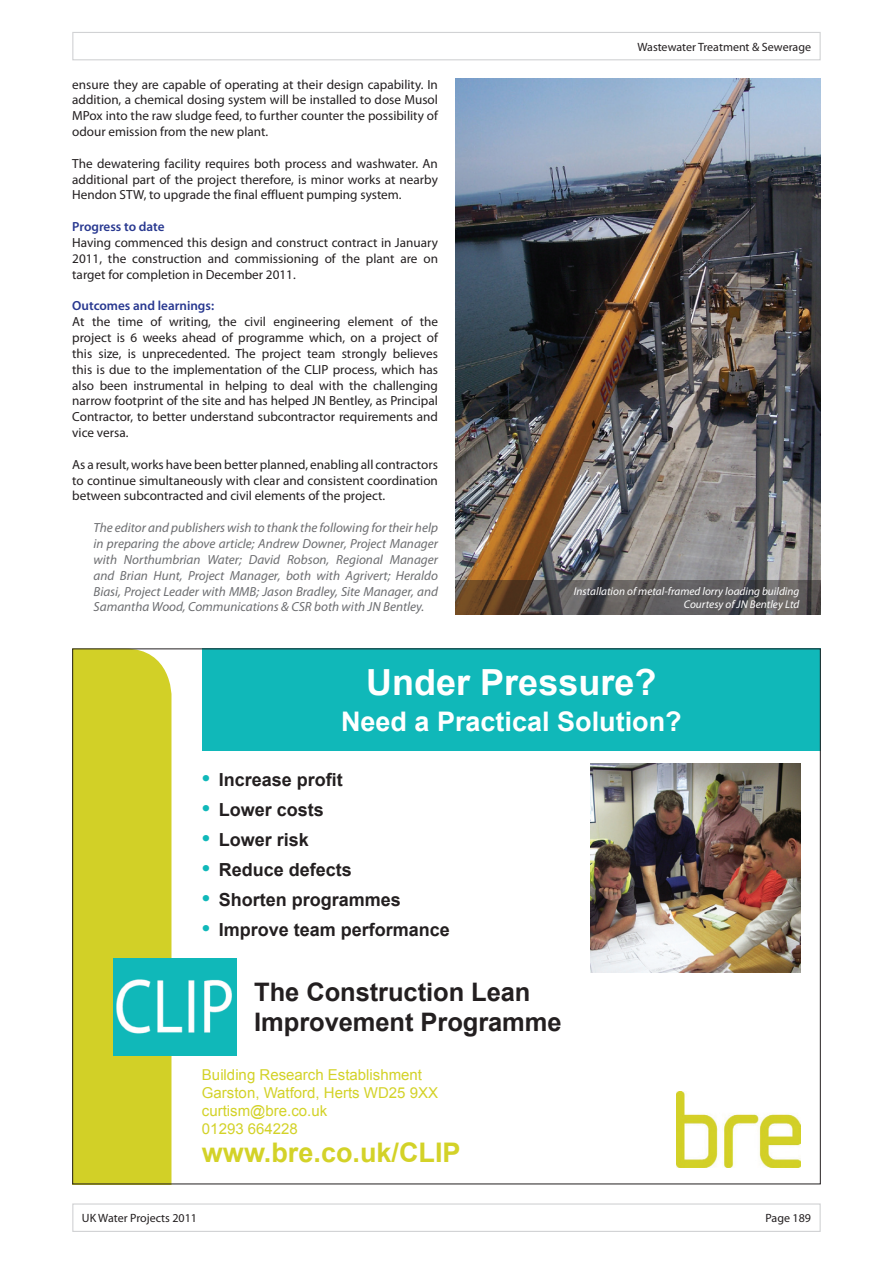
<style>
.page{position:relative;width:893px;height:1263px;background:#fff}
.page>*{position:absolute;margin:0;border:0;box-sizing:border-box;transform-origin:0 0}
.t1{font:700 36px "Arial";color:#fff}
.t2{font:700 27px "Arial";color:#fff}
.t3{font:700 27px "Arial";color:#d3d228}
.t4{font:700 25.5px/30.6px "Arial";letter-spacing:-.005em;color:#231f20}
.t5{font:700 18px "Arial";color:#231f20}
.t6{font:15px/18px "Arial";color:#d3d228}
.t7{font:13.2px/15.9px "Myriad Pro";color:#231f20;text-align:justify}
.t8{font:italic 13.2px/15.9px "Myriad Pro";color:#6c6d70;text-align:justify}
.t9{font:600 13.2px "Myriad Pro";color:#283890}
.t10{font:12px "Myriad Pro";color:#231f20}
.t11{font:italic 11.25px/13.5px "Myriad Pro";color:#fff;text-align:right}
.s1{font-family:"Myriad Pro";font-weight:400;font-size:30px;color:#10b8b9}
</style>
<div class="page">
<img style="left:455px;top:79px;width:366px;height:501px">
<svg style="left:455px;top:580px;width:366px;height:34px;background:#5c534e"></svg>
<div style="left:72px;top:32px;width:749px;height:28px;border:1px solid #d1d2d4"></div>
<div style="left:72px;top:1203px;width:749px;height:29px;border:1px solid #d1d2d4"></div>
<div style="left:74px;top:650px;width:97px;height:532px;background:#d2d027"></div>
<div style="left:202px;top:648px;width:619px;height:102px;background:#10b8b9"></div>
<div style="left:113px;top:958px;width:124px;height:98px;background:#10b8b9"></div>
<img style="left:677px;top:1091px;width:123px;height:76px">
<img style="left:116px;top:979px;width:116px;height:55px">
<img style="left:590px;top:764px;width:210px;height:209px">
<p class="t7" style="left:72px;top:76px;width:367px">ensure they are capable of operating at their design capability. In addition, a chemical dosing system will be installed to dose Musol MPox into the raw sludge feed, to further counter the possibility of odour emission from the new plant.</p>
<p class="t7" style="left:72px;top:155px;width:367px">The dewatering facility requires both process and washwater. An additional part of the project therefore, is minor works at nearby Hendon STW, to upgrade the final effluent pumping system.</p>
<p class="t9" style="left:72px;top:218px;width:94px">Progress to date</p>
<p class="t7" style="left:72px;top:234px;width:367px">Having commenced this design and construct contract in January 2011, the construction and commissioning of the plant are on target for completion in December 2011.</p>
<p class="t9" style="left:72px;top:297px;width:143px">Outcomes and learnings:</p>
<p class="t7" style="left:72px;top:314px;width:367px">At the time of writing, the civil engineering element of the project is 6 weeks ahead of programme which, on a project of this size, is unprecedented. The project team strongly believes this is due to the implementation of the CLIP process, which has also been instrumental in helping to deal with the challenging narrow footprint of the site and has helped JN Bentley, as Principal Contractor, to better understand subcontractor requirements and vice versa.</p>
<p class="t7" style="left:72px;top:456px;width:367px">As a result, works have been better planned, enabling all contractors to continue simultaneously with clear and consistent coordination between subcontracted and civil elements of the project.</p>
<p class="t8" style="left:94px;top:519px;width:346px">The editor and publishers wish to thank the following for their help in preparing the above article; Andrew Downer, Project Manager with Northumbrian Water; David Robson, Regional Manager and Brian Hunt, Project Manager, both with Agrivert; Heraldo Biasi, Project Leader with MMB; Jason Bradley, Site Manager, and Samantha Wood, Communications &amp; CSR both with JN Bentley.</p>
<p class="t10" style="left:637px;top:39px;width:175px">Wastewater Treatment &amp; Sewerage</p>
<p class="t11" style="left:574px;top:584px;width:227px">Installation of metal-framed lorry loading building<br>Courtesy of JN Bentley Ltd</p>
<h1 class="t1" style="left:366px;top:658px;width:292px">Under Pressure?</h1>
<h2 class="t2" style="left:341px;top:703px;width:342px">Need a Practical Solution?</h2>
<h3 class="t5" style="left:202px;top:768px;width:142px"><span class="s1">•</span> Increase profit</h3>
<h3 class="t5" style="left:202px;top:798px;width:123px"><span class="s1">•</span> Lower costs</h3>
<h3 class="t5" style="left:202px;top:828px;width:108px"><span class="s1">•</span> Lower risk</h3>
<h3 class="t5" style="left:202px;top:858px;width:151px"><span class="s1">•</span> Reduce defects</h3>
<h3 class="t5" style="left:202px;top:888px;width:200px"><span class="s1">•</span> Shorten programmes</h3>
<h3 class="t5" style="left:202px;top:918px;width:249px"><span class="s1">•</span> Improve team performance</h3>
<h3 class="t4" style="left:254px;top:977px;width:309px">The Construction Lean<br>Improvement Programme</h3>
<p class="t6" style="left:202px;top:1066px;width:238px">Building Research Establishment<br>Garston, Watford, Herts WD25 9XX curtism@bre.co.uk<br>01293 664228</p>
<h2 class="t3" style="left:202px;top:1134px;width:260px">www.bre.co.uk/CLIP</h2>
<p class="t10" style="left:82px;top:1211px;width:117px">UK Water Projects 2011</p>
<p class="t10" style="left:765px;top:1211px;width:47px">Page 189</p>
</div>
